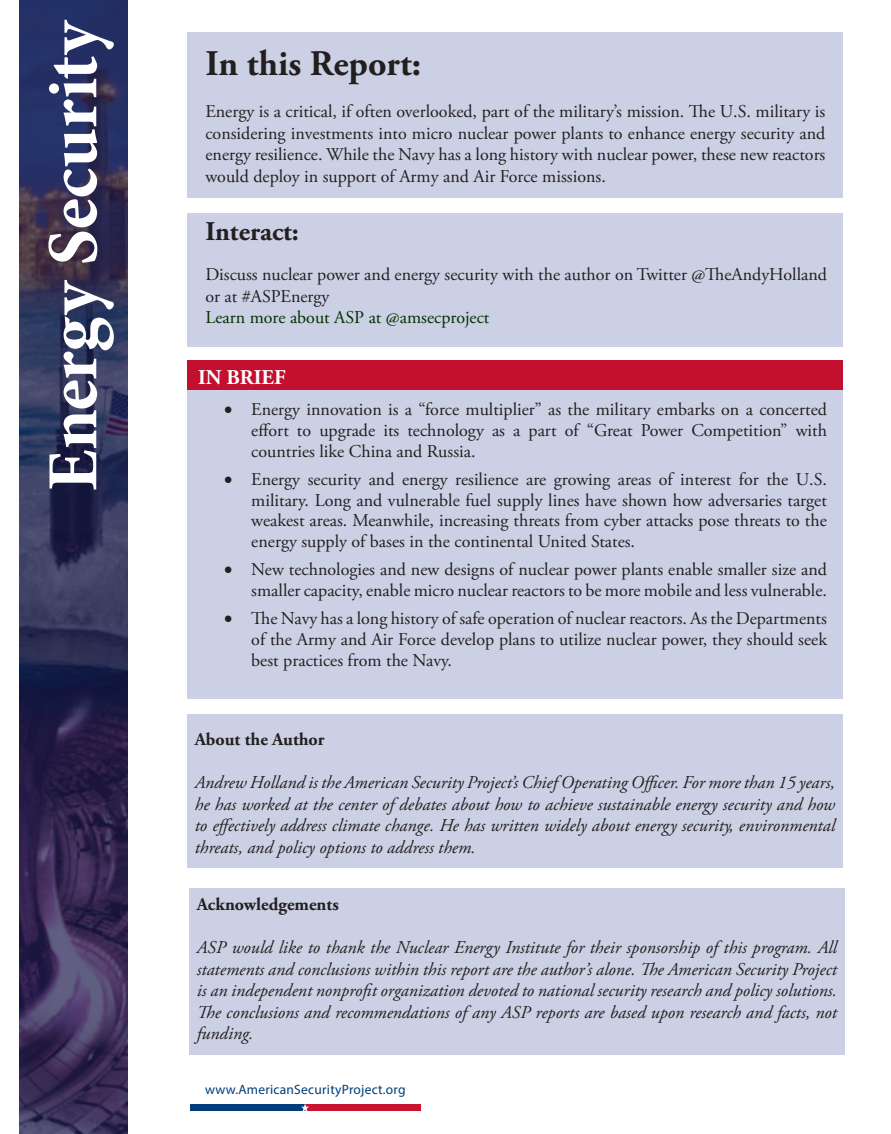
<style>
.page{position:relative;width:891px;height:1134px;background:#fff}
.page>*{position:absolute;margin:0;border:0;box-sizing:border-box;transform-origin:0 0}
.t1{font:700 72px "Minion Pro";letter-spacing:-.005em;color:#fff}
.t2{font:700 36px "Adobe Garamond Pro";color:#231f20}
.t3{font:700 27px "Adobe Garamond Pro";color:#231f20}
.List_Paragraph{font:700 21px "Adobe Garamond Pro";color:#fff}
.t4{font:18px/20.7px "Adobe Garamond Pro";color:#231f20;text-align:justify}
.t5{font:italic 18px/21.6px "Adobe Garamond Pro";color:#231f20;text-align:justify}
.t6{font:18px "Adobe Garamond Pro";color:#003100}
.t7{font:700 18px "Adobe Garamond Pro";color:#231f20}
.t8{font:13.5px "Myriad Pro";letter-spacing:.02em;color:#003d7a}
</style>
<div class="page">
<img style="left:19px;top:0;width:108px;height:1134px">
<div style="left:187px;top:213px;width:656px;height:133px;background:#cbd0e4"></div>
<div style="left:187px;top:714px;width:655px;height:154px;background:#cbd0e4"></div>
<div style="left:187px;top:32px;width:656px;height:166px;background:#cbd0e4"></div>
<div style="left:187px;top:361px;width:656px;height:30px;background:#c3102f"></div>
<div style="left:187px;top:391px;width:656px;height:308px;background:#cbd0e4"></div>
<div style="left:190px;top:1104px;width:115px;height:7px;background:#003d7a"></div>
<div style="left:305px;top:1104px;width:115px;height:7px;background:#c91430"></div>
<svg style="left:301px;top:1104px;width:8px;height:7px"></svg>
<div style="left:189px;top:888px;width:655px;height:167px;background:#cbd0e4"></div>
<p class="t1" style="left:23px;top:491px;width:474px;rotate:-90deg">Energy Security</p>
<p class="t2" style="left:205px;top:42px;width:217px">In this Report:</p>
<p class="t4" style="left:205px;top:101px;width:622px;line-height:21.6px">Energy is a critical, if often overlooked, part of the military’s mission. The U.S. military is considering investments into micro nuclear power plants to enhance energy security and energy resilience. While the Navy has a long history with nuclear power, these new reactors would deploy in support of Army and Air Force missions.</p>
<p class="t3" style="left:205px;top:216px;width:95px">Interact:</p>
<p class="t4" style="left:205px;top:264px;width:623px;line-height:21.6px">Discuss nuclear power and energy security with the author on Twitter @TheAndyHolland or at #ASPEnergy</p>
<p class="t6" style="left:205px;top:307px;width:286px">Learn more about ASP at @amsecproject</p>
<p class="List_Paragraph" style="left:198px;top:365px;width:89px">IN BRIEF</p>
<p class="t4" style="left:251px;top:400px;width:577px;text-indent:-27px">• Energy innovation is a “force multiplier” as the military embarks on a concerted effort to upgrade its technology as a part of “Great Power Competition” with countries like China and Russia.</p>
<p class="t4" style="left:251px;top:470px;width:577px;text-indent:-27px">• Energy security and energy resilience are growing areas of interest for the U.S. military. Long and vulnerable fuel supply lines have shown how adversaries target weakest areas. Meanwhile, increasing threats from cyber attacks pose threats to the energy supply of bases in the continental United States.</p>
<p class="t4" style="left:224px;top:560px;width:604px;text-align:right">• New technologies and new designs of nuclear power plants enable smaller size and smaller capacity, enable micro nuclear reactors to be more mobile and less vulnerable.</p>
<p class="t4" style="left:251px;top:609px;width:577px;text-indent:-27px">• The Navy has a long history of safe operation of nuclear reactors. As the Departments of the Army and Air Force develop plans to utilize nuclear power, they should seek best practices from the Navy.</p>
<p class="t7" style="left:195px;top:729px;width:131px">About the Author</p>
<p class="t5" style="left:195px;top:772px;width:642px">Andrew Holland is the American Security Project’s Chief Operating Officer. For more than 15 years, he has worked at the center of debates about how to achieve sustainable energy security and how to effectively address climate change. He has written widely about energy security, environmental threats, and policy options to address them.</p>
<p class="t7" style="left:197px;top:894px;width:143px">Acknowledgements</p>
<p class="t5" style="left:197px;top:937px;width:642px">ASP would like to thank the Nuclear Energy Institute for their sponsorship of this program. All statements and conclusions within this report are the author’s alone. The American Security Project is an independent nonprofit organization devoted to national security research and policy solutions.<br>The conclusions and recommendations of any ASP reports are based upon research and facts, not funding.</p>
<p class="t8" style="left:205px;top:1081px;width:202px">www.AmericanSecurityProject.org</p>
</div>
